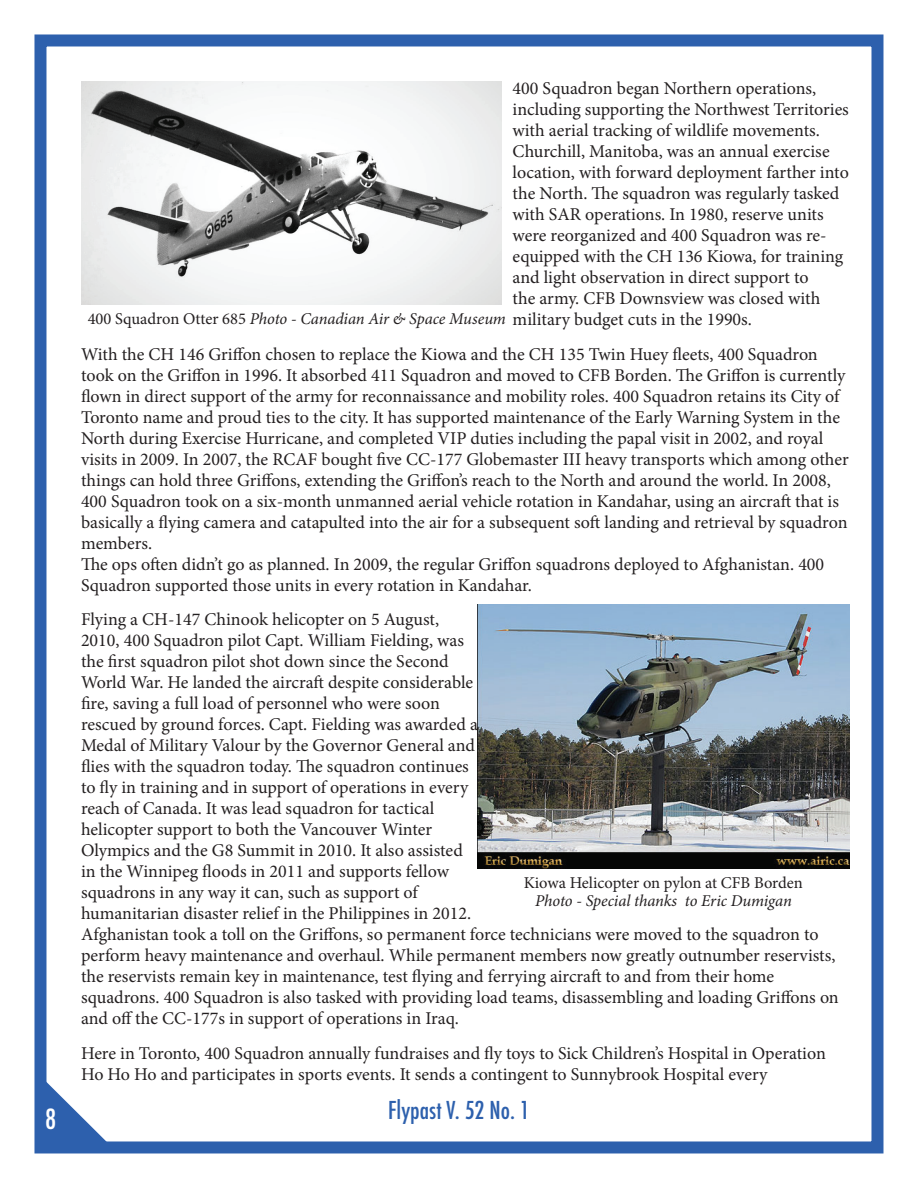
<style>
.page{position:relative;width:918px;height:1188px;background:#fff}
.page>*{position:absolute;margin:0;border:0;box-sizing:border-box;transform-origin:0 0}
.t1{font:500 condensed 27px "Futura";color:#fff}
.t2{font:500 condensed 24px "Futura";color:#2d60ad}
.t3{font:18px/21px "Minion Pro";color:#231f20}
.t4{font:italic 16.5px "Minion Pro";letter-spacing:-.005em;color:#231f20}
.t5{font:16.5px "Minion Pro";color:#231f20}
.s1{font-style:normal}
.s2{font-style:normal;font-size:18px}
</style>
<div class="page">
<div style="left:34px;top:34px;width:849px;height:1119px;border:12px solid #2d60ad"></div>
<svg style="left:40px;top:1076px;width:72px;height:71px"></svg>
<img style="left:81px;top:81px;width:420px;height:224px">
<img style="left:478px;top:605px;width:371px;height:263px">
<p class="t3" style="left:513px;top:78px;width:338px">400 Squadron began Northern operations, including supporting the Northwest Territories with aerial tracking of wildlife movements.<br>Churchill, Manitoba, was an annual exercise location, with forward deployment farther into the North. The squadron was regularly tasked with SAR operations. In 1980, reserve units were reorganized and 400 Squadron was re&shy;equipped with the CH 136 Kiowa, for training and light observation in direct support to<br>the army. CFB Downsview was closed with</p>
<p class="t4" style="left:88px;top:308px;width:666px"><span class="s1">400 Squadron Otter 685</span> Photo - Canadian Air &amp; Space Museum <span class="s2">military budget cuts in the 1990s.</span></p>
<p class="t3" style="left:81px;top:343px;width:769px">With the CH 146 Griffon chosen to replace the Kiowa and the CH 135 Twin Huey fleets, 400 Squadron took on the Griffon in 1996. It absorbed 411 Squadron and moved to CFB Borden. The Griffon is currently flown in direct support of the army for reconnaissance and mobility roles. 400 Squadron retains its City of Toronto name and proud ties to the city. It has supported maintenance of the Early Warning System in the North during Exercise Hurricane, and completed VIP duties including the papal visit in 2002, and royal visits in 2009. In 2007, the RCAF bought five CC-177 Globemaster III heavy transports which among other things can hold three Griffons, extending the Griffon’s reach to the North and around the world. In 2008, 400 Squadron took on a six-month unmanned aerial vehicle rotation in Kandahar, using an aircraft that is basically a flying camera and catapulted into the air for a subsequent soft landing and retrieval by squadron members.<br>The ops often didn’t go as planned. In 2009, the regular Griffon squadrons deployed to Afghanistan. 400<br>Squadron supported those units in every rotation in Kandahar.</p>
<p class="t3" style="left:81px;top:609px;width:759px">Flying a CH-147 Chinook helicopter on 5 August,<br>2010, 400 Squadron pilot Capt. William Fielding, was<br>the first squadron pilot shot down since the Second<br>World War. He landed the aircraft despite considerable<br>fire, saving a full load of personnel who were soon<br>rescued by ground forces. Capt. Fielding was awarded a<br>Medal of Military Valour by the Governor General and<br>flies with the squadron today. The squadron continues<br>to fly in training and in support of operations in every<br>reach of Canada. It was lead squadron for tactical<br>helicopter support to both the Vancouver Winter<br>Olympics and the G8 Summit in 2010. It also assisted<br>in the Winnipeg floods in 2011 and supports fellow<br>squadrons in any way it can, such as support of<br>humanitarian disaster relief in the Philippines in 2012.<br>Afghanistan took a toll on the Griffons, so permanent force technicians were moved to the squadron to perform heavy maintenance and overhaul. While permanent members now greatly outnumber reservists, the reservists remain key in maintenance, test flying and ferrying aircraft to and from their home squadrons. 400 Squadron is also tasked with providing load teams, disassembling and loading Griffons on and off the CC-177s in support of operations in Iraq.</p>
<p class="t3" style="left:81px;top:1043px;width:746px">Here in Toronto, 400 Squadron annually fundraises and fly toys to Sick Children’s Hospital in Operation<br>Ho Ho Ho and participates in sports events. It sends a contingent to Sunnybrook Hospital every</p>
<p class="t5" style="left:524px;top:871px;width:281px">Kiowa Helicopter on pylon at CFB Borden</p>
<p class="t4" style="left:535px;top:889px;width:258px">Photo - Special thanks to Eric Dumigan</p>
<h1 class="t1" style="left:45px;top:1102px;width:13px">8</h1>
<h2 class="t2" style="left:388px;top:1095px;width:143px">Flypast V. 52 No. 1</h2>
</div>
